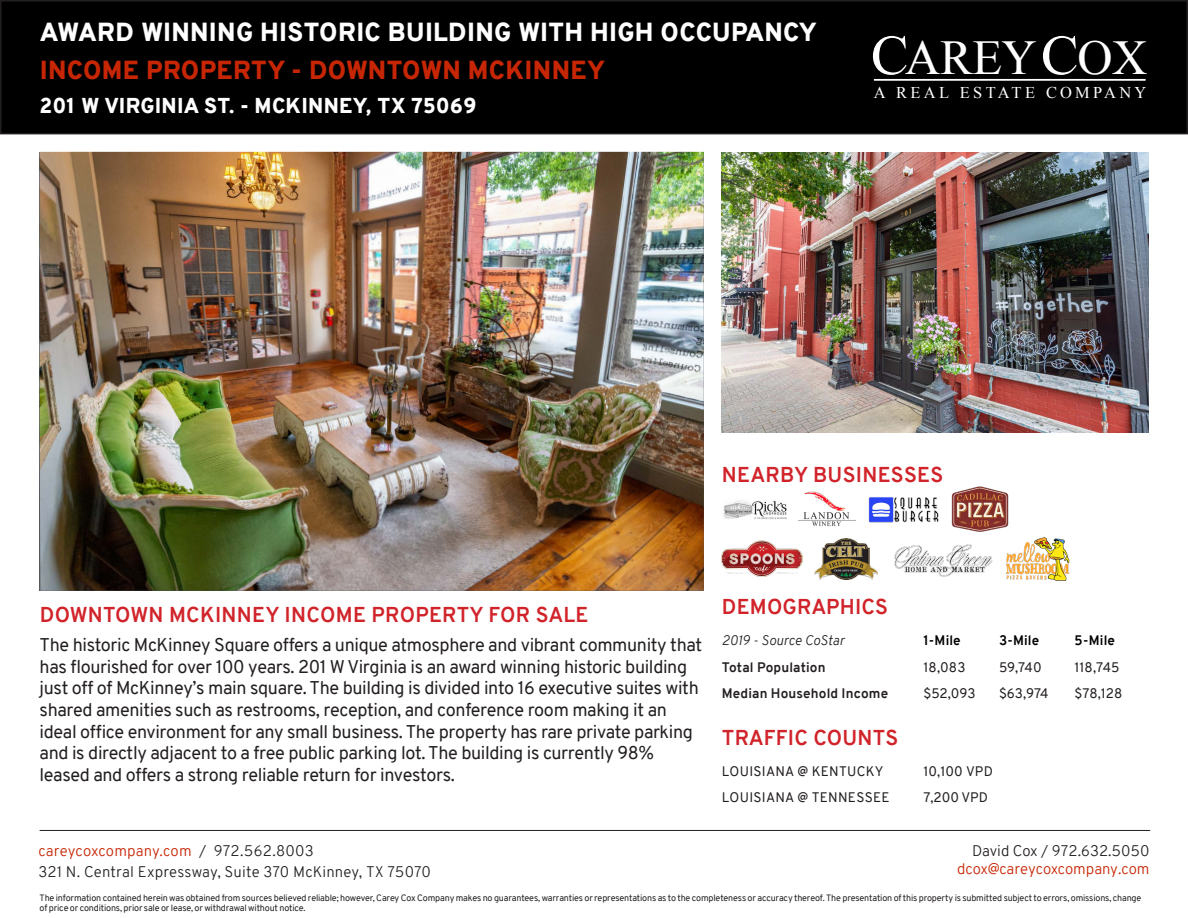
<style>
.page{position:relative;width:1188px;height:918px;background:#fff}
.page>*{position:absolute;margin:0;border:0;box-sizing:border-box;transform-origin:0 0}
.t1{font:48.6px "Times New Roman";letter-spacing:-.005em;color:#fff}
.t2{font:900 25.5px "Overpass";letter-spacing:.015em;color:#fff}
.t3{font:900 25.5px "Overpass";letter-spacing:.015em;color:#c72605}
.t4{font:700 21px "Overpass";letter-spacing:.01em;color:#d1232a}
.t5{font:900 21px "Overpass";letter-spacing:.015em;color:#fff}
.t6{font:18px/21.6px "Overpass";letter-spacing:-.02em;color:#231f20}
.t7{font:16.35px "Times New Roman";letter-spacing:.2em;color:#fff}
.t8{font:300 15px/21px "Overpass";letter-spacing:.01em;color:#231f20}
.t9{font:300 15px "Overpass";color:#c72605}
.t10{font:13.5px "Overpass";letter-spacing:.015em;color:#231f20}
.t11{font:700 13.5px "Overpass";letter-spacing:.01em;color:#231f20}
.t12{font:700 13.5px "Overpass";letter-spacing:.01em;color:#000}
.t13{font:italic 300 13.5px "Overpass";letter-spacing:.005em;color:#231f20}
.t14{font:9px/10.5px "Overpass";letter-spacing:-.015em;color:#231f20}
.s1{font-size:56.25px}
.s2{color:#c72605}
</style>
<div class="page">
<div style="left:1px;top:1px;width:1186px;height:133px;background:#000"></div>
<div style="left:0;top:0;width:1188px;height:134px;border:2px solid #231f20"></div>
<hr style="left:874px;top:79px;width:272px;height:2px;background:#fff">
<hr style="left:40px;top:830px;width:1110px;height:1px;background:#231f20">
<img style="left:894px;top:544px;width:99px;height:33px">
<img style="left:814px;top:540px;width:63px;height:39px">
<img style="left:1007px;top:537px;width:63px;height:44px">
<img style="left:722px;top:541px;width:80px;height:36px">
<div style="left:943px;top:477px;width:75px;height:64px;background:#fff"></div>
<img style="left:952px;top:486px;width:57px;height:46px">
<img style="left:798px;top:491px;width:57px;height:50px">
<img style="left:723px;top:500px;width:63px;height:19px">
<img style="left:868px;top:497px;width:71px;height:26px">
<img style="left:40px;top:152px;width:664px;height:439px">
<img style="left:722px;top:152px;width:427px;height:281px">
<h2 class="t2" style="left:40px;top:14px;width:779px">AWARD WINNING HISTORIC BUILDING WITH HIGH OCCUPANCY</h2>
<h2 class="t3" style="left:40px;top:52px;width:567px">INCOME PROPERTY - DOWNTOWN MCKINNEY</h2>
<p class="t5" style="left:40px;top:91px;width:439px">201 W VIRGINIA ST. - MCKINNEY, TX 75069</p>
<h1 class="t1" style="left:871px;top:25px;width:278px"><span class="s1">C</span>AREY<span class="s1">C</span>OX</h1>
<p class="t7" style="left:874px;top:81px;width:274px">A REAL ESTATE COMPANY</p>
<p class="t4" style="left:722px;top:460px;width:223px">NEARBY BUSINESSES</p>
<p class="t4" style="left:40px;top:600px;width:550px">DOWNTOWN MCKINNEY INCOME PROPERTY FOR SALE</p>
<p class="t6" style="left:40px;top:634px;width:664px">The historic McKinney Square offers a unique atmosphere and vibrant community that has flourished for over 100 years. 201 W Virginia is an award winning historic building just off of McKinney’s main square. The building is divided into 16 executive suites with shared amenities such as restrooms, reception, and conference room making it an ideal office environment for any small business. The property has rare private parking and is directly adjacent to a free public parking lot. The building is currently 98% leased and offers a strong reliable return for investors.</p>
<p class="t4" style="left:722px;top:592px;width:168px">DEMOGRAPHICS</p>
<p class="t13" style="left:722px;top:631px;width:124px">2019 - Source CoStar</p>
<p class="t12" style="left:923px;top:631px;width:39px">1-Mile</p>
<p class="t12" style="left:999px;top:631px;width:42px">3-Mile</p>
<p class="t12" style="left:1075px;top:631px;width:42px">5-Mile</p>
<p class="t11" style="left:722px;top:658px;width:105px">Total Population</p>
<p class="t10" style="left:923px;top:658px;width:44px">18,083</p>
<p class="t10" style="left:999px;top:658px;width:44px">59,740</p>
<p class="t10" style="left:1075px;top:658px;width:46px">118,745</p>
<p class="t11" style="left:722px;top:684px;width:168px">Median Household Income</p>
<p class="t10" style="left:923px;top:684px;width:54px">$52,093</p>
<p class="t10" style="left:999px;top:684px;width:51px">$63,974</p>
<p class="t10" style="left:1075px;top:684px;width:49px">$78,128</p>
<p class="t4" style="left:722px;top:722px;width:178px">TRAFFIC COUNTS</p>
<p class="t10" style="left:722px;top:762px;width:163px">LOUISIANA @ KENTUCKY</p>
<p class="t10" style="left:923px;top:762px;width:71px">10,100 VPD</p>
<p class="t10" style="left:722px;top:788px;width:169px">LOUISIANA @ TENNESSEE</p>
<p class="t10" style="left:923px;top:788px;width:66px">7,200 VPD</p>
<p class="t8" style="left:972px;top:840px;width:179px">David Cox / 972.632.5050</p>
<p class="t9" style="left:957px;top:858px;width:194px">dcox@careycoxcompany.com</p>
<p class="t8" style="left:38px;top:840px;width:394px"><span class="s2">careycoxcompany.com</span> / 972.562.8003<br>321 N. Central Expressway, Suite 370 McKinney, TX 75070</p>
<p class="t14" style="left:40px;top:892px;width:1103px">The information contained herein was obtained from sources believed reliable; however, Carey Cox Company makes no guarantees, warranties or representations as to the completeness or accuracy thereof. The presentation of this property is submitted subject to errors, omissions, change of price or conditions, prior sale or lease, or withdrawal without notice.</p>
</div>
